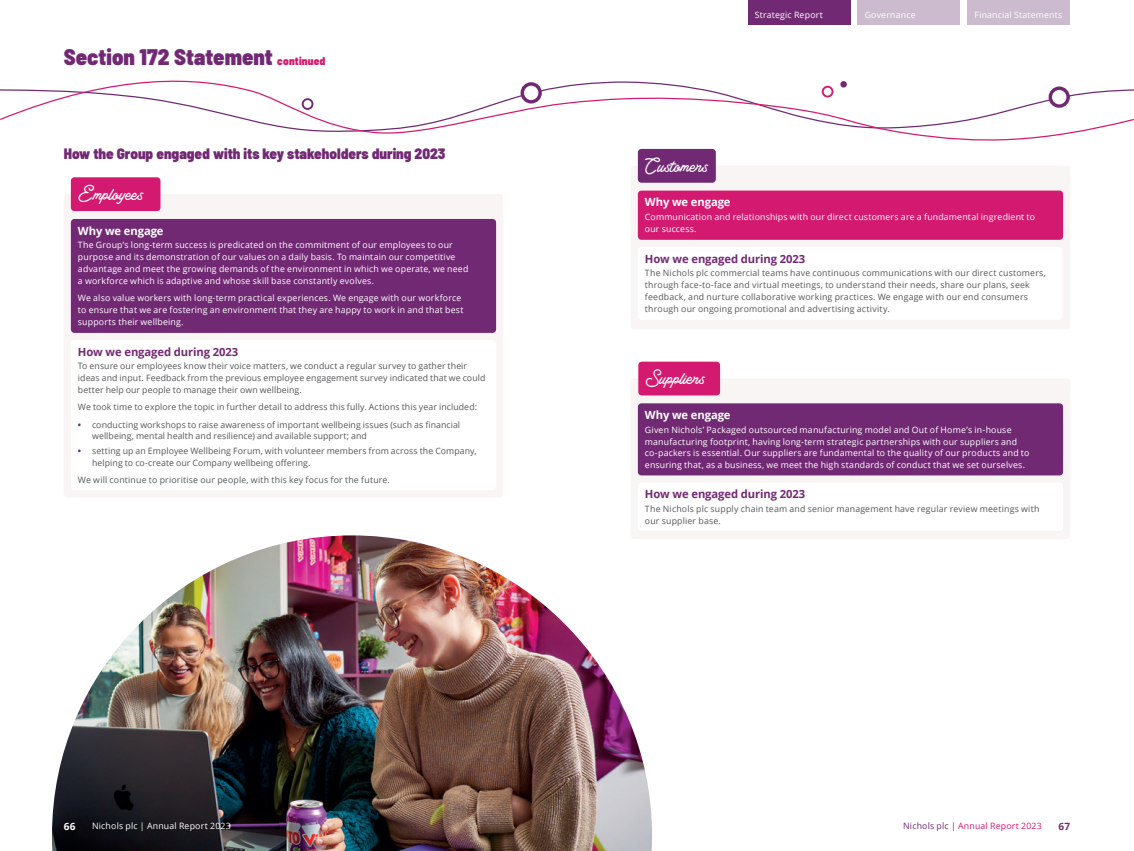
<style>
.page{position:relative;width:1134px;height:851px;background:#fff}
.page>*{position:absolute;margin:0;border:0;box-sizing:border-box;transform-origin:0 0}
.t1{font:900 semi-condensed 22.5px "Barlow";letter-spacing:.005em;color:#722974}
.t2{font:900 semi-condensed 15px "Barlow";color:#722974}
.t3{font:15px "Thistails";color:#fff}
.t4{font:700 11.25px "Open Sans";letter-spacing:-.01em;color:#722974}
.t5{font:700 11.25px "Open Sans";letter-spacing:-.01em;color:#fff}
.t6{font:700 10px "Open Sans";color:#fff}
.t7{font:700 10px "Open Sans";color:#722974}
.t8{font:8.75px/11.9px "Open Sans";letter-spacing:.015em;color:#57585a}
.t9{font:8.75px/11.9px "Open Sans";letter-spacing:.02em;color:#fff}
.t10{font:8.75px "Open Sans";letter-spacing:.02em;color:#d41a70}
.s1{font-size:11.25px;color:#d41a70}
.s2{font-weight:700;color:#722974}
.s3{color:#722974}
</style>
<div class="page">
<svg style="left:0;top:80px;width:1134px;height:61px"></svg>
<div style="left:1048px;top:86px;width:22px;height:22px;border:3px solid #722974;border-radius:50%"></div>
<div style="left:521px;top:82px;width:21px;height:21px;border:3px solid #722974;border-radius:50%"></div>
<div style="left:822px;top:86px;width:11px;height:11px;border:2px solid #d51a70;border-radius:50%"></div>
<div style="left:840px;top:81px;width:7px;height:7px;background:#722974;border-radius:50%"></div>
<div style="left:302px;top:98px;width:11px;height:12px;border:2px solid #722974;border-radius:50%"></div>
<img style="left:52px;top:535px;width:600px;height:315px">
<div style="left:64px;top:194px;width:439px;height:303px;background:#faf5f5;border-radius:4px"></div>
<div style="left:71px;top:177px;width:89px;height:34px;background:#d41a70;border-radius:4px"></div>
<div style="left:71px;top:219px;width:425px;height:114px;background:#722974;border-radius:4px"></div>
<div style="left:71px;top:340px;width:425px;height:150px;background:#fff;border-radius:4px"></div>
<div style="left:631px;top:165px;width:439px;height:164px;background:#faf5f5;border-radius:4px"></div>
<div style="left:638px;top:149px;width:78px;height:34px;background:#722974;border-radius:4px"></div>
<div style="left:638px;top:190px;width:425px;height:50px;background:#d41a70;border-radius:4px"></div>
<div style="left:638px;top:247px;width:424px;height:73px;background:#fff;border-radius:4px"></div>
<div style="left:631px;top:378px;width:439px;height:161px;background:#faf5f5;border-radius:4px"></div>
<div style="left:638px;top:361px;width:82px;height:34px;background:#d41a70;border-radius:4px"></div>
<div style="left:638px;top:403px;width:425px;height:72px;background:#722974;border-radius:4px"></div>
<div style="left:638px;top:482px;width:425px;height:48px;background:#fff;border-radius:4px"></div>
<div style="left:748px;top:0;width:102px;height:25px;background:#722974"></div>
<div style="left:857px;top:0;width:103px;height:25px;background:#ccbacf"></div>
<div style="left:967px;top:0;width:103px;height:25px;background:#ccbacf"></div>
<h1 class="t1" style="left:64px;top:41px;width:263px">Section 172 Statement <span class="s1">continued</span></h1>
<h2 class="t2" style="left:64px;top:143px;width:383px">How the Group engaged with its key stakeholders during 2023</h2>
<h2 class="t3" style="left:78px;top:186px;width:67px">Employees</h2>
<p class="t5" style="left:78px;top:222px;width:87px">Why we engage</p>
<p class="t9" style="left:78px;top:239px;width:392px">The Group’s long-term success is predicated on the commitment of our employees to our purpose and its demonstration of our values on a daily basis. To maintain our competitive advantage and meet the growing demands of the environment in which we operate, we need a workforce which is adaptive and whose skill base constantly evolves.</p>
<p class="t9" style="left:78px;top:292px;width:387px">We also value workers with long-term practical experiences. We engage with our workforce to ensure that we are fostering an environment that they are happy to work in and that best supports their wellbeing.</p>
<p class="t4" style="left:78px;top:343px;width:162px">How we engaged during 2023</p>
<p class="t8" style="left:78px;top:360px;width:409px">To ensure our employees know their voice matters, we conduct a regular survey to gather their ideas and input. Feedback from the previous employee engagement survey indicated that we could better help our people to manage their own wellbeing.</p>
<p class="t8" style="left:78px;top:401px;width:401px">We took time to explore the topic in further detail to address this fully. Actions this year included:</p>
<p class="t8" style="left:92px;top:418px;width:369px;text-indent:-14px"><span class="s2">•</span> conducting workshops to raise awareness of important wellbeing issues (such as financial wellbeing, mental health and resilience) and available support; and</p>
<p class="t8" style="left:92px;top:444px;width:386px;text-indent:-14px"><span class="s2">•</span> setting up an Employee Wellbeing Forum, with volunteer members from across the Company, helping to co-create our Company wellbeing offering.</p>
<p class="t8" style="left:78px;top:473px;width:313px">We will continue to prioritise our people, with this key focus for the future.</p>
<p class="t9" style="left:755px;top:8px;width:70px">Strategic Report</p>
<p class="t9" style="left:865px;top:8px;width:52px">Governance</p>
<p class="t9" style="left:974px;top:8px;width:89px">Financial Statements</p>
<h2 class="t3" style="left:645px;top:157px;width:65px">Customers</h2>
<p class="t5" style="left:645px;top:194px;width:87px">Why we engage</p>
<p class="t9" style="left:645px;top:210px;width:392px">Communication and relationships with our direct customers are a fundamental ingredient to our success.</p>
<p class="t4" style="left:645px;top:250px;width:162px">How we engaged during 2023</p>
<p class="t8" style="left:645px;top:267px;width:402px">The Nichols plc commercial teams have continuous communications with our direct customers, through face-to-face and virtual meetings, to understand their needs, share our plans, seek feedback, and nurture collaborative working practices. We engage with our end consumers through our ongoing promotional and advertising activity.</p>
<h2 class="t3" style="left:645px;top:370px;width:61px">Suppliers</h2>
<p class="t5" style="left:645px;top:407px;width:87px">Why we engage</p>
<p class="t9" style="left:645px;top:423px;width:386px">Given Nichols’ Packaged outsourced manufacturing model and Out of Home’s in-house manufacturing footprint, having long-term strategic partnerships with our suppliers and co‑packers is essential. Our suppliers are fundamental to the quality of our products and to ensuring that, as a business, we meet the high standards of conduct that we set ourselves.</p>
<p class="t4" style="left:645px;top:486px;width:162px">How we engaged during 2023</p>
<p class="t8" style="left:645px;top:502px;width:396px">The Nichols plc supply chain team and senior management have regular review meetings with our supplier base.</p>
<p class="t6" style="left:64px;top:818px;width:13px">66</p>
<p class="t9" style="left:92px;top:819px;width:140px">Nichols plc | Annual Report 2023</p>
<p class="t10" style="left:903px;top:819px;width:140px"><span class="s3">Nichols plc |</span> Annual Report 2023</p>
<p class="t7" style="left:1058px;top:818px;width:13px">67</p>
</div>
